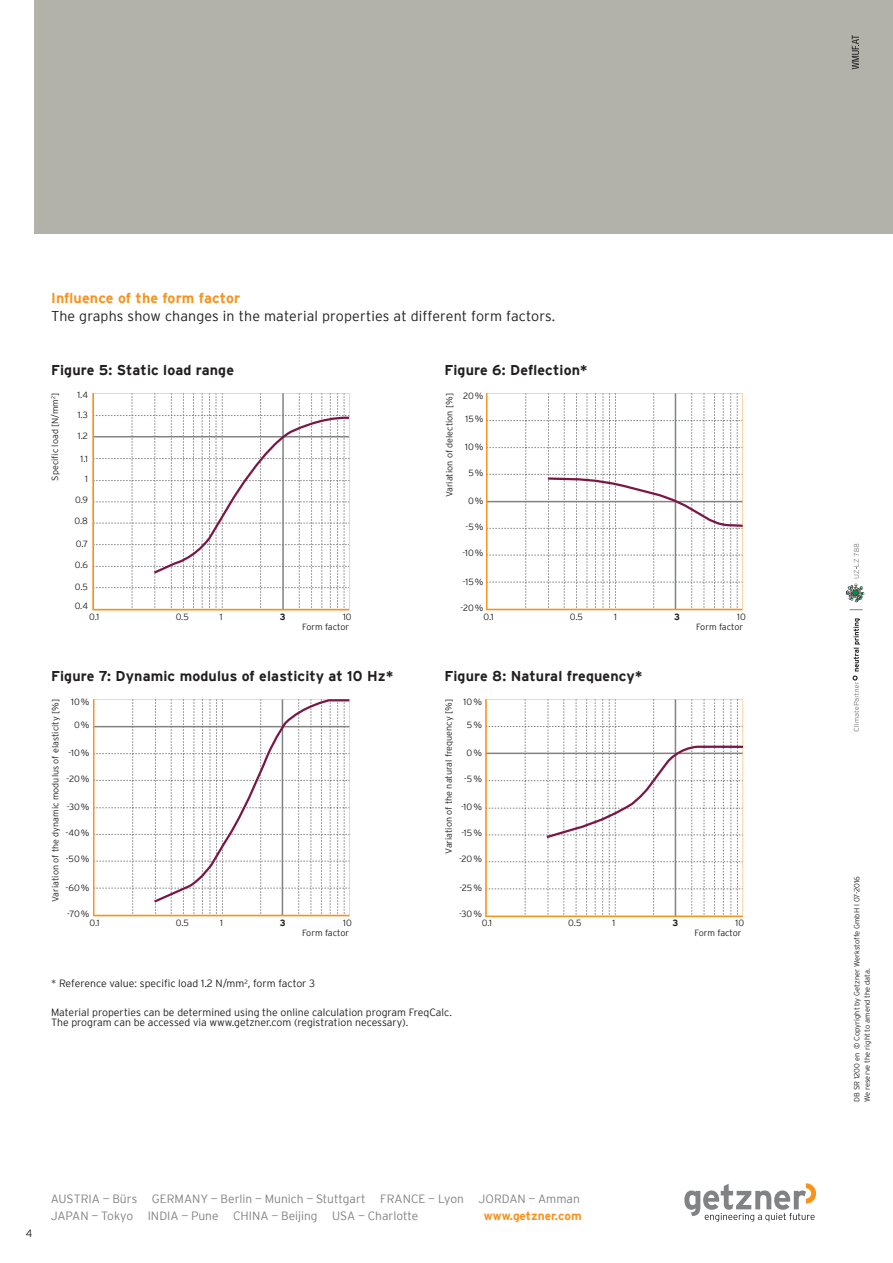
<style>
.page{position:relative;width:893px;height:1263px;background:#fff}
.page>*{position:absolute;margin:0;border:0;box-sizing:border-box;transform-origin:0 0}
.t1{font:700 14.25px "Interstate";letter-spacing:.01em;color:#221f1f}
.t2{font:300 14.25px "Interstate";letter-spacing:.01em;color:#221f1f}
.t3{font:700 14.25px "Interstate";letter-spacing:.01em;color:#f7931d}
.t4{font:300 12px/17.4px "Interstate";color:#808284}
.t5{font:700 12px "Interstate";color:#f7931d}
.t6{font:300 10.5px/10.5px "Interstate";color:#221f1f}
.t7{font:300 9px/19.5px "Interstate";color:#221f1f}
.t8{font:700 9px "Interstate";color:#221f1f}
.t9{font:300 7.5px/10.5px "Interstate";color:#221f1f}
</style>
<div class="page">
<div style="left:34px;top:0;width:859px;height:234px;background:#b2b2aa"></div>
<svg style="left:853px;top:618px;width:7px;height:113px"></svg>
<svg style="left:846px;top:584px;width:18px;height:18px"></svg>
<hr style="left:837px;top:1128px;width:37px;height:1px;background:#808284">
<svg style="left:850px;top:609px;width:13px;height:1px"></svg>
<svg style="left:854px;top:544px;width:5px;height:34px"></svg>
<svg style="left:684px;top:1183px;width:132px;height:39px"></svg>
<svg style="left:93px;top:393px;width:256px;height:217px"></svg>
<svg style="left:486px;top:393px;width:256px;height:217px"></svg>
<svg style="left:93px;top:699px;width:257px;height:217px"></svg>
<svg style="left:486px;top:699px;width:257px;height:217px"></svg>
<svg style="left:852px;top:35px;width:7px;height:34px"></svg>
<h1 class="t3" style="left:51px;top:290px;width:191px">Inluence of the form factor</h1>
<h1 class="t2" style="left:51px;top:310px;width:506px">The graphs show changes in the material properties at different form factors.</h1>
<h1 class="t1" style="left:51px;top:365px;width:185px">Figure 5: Static load range</h1>
<h1 class="t1" style="left:444px;top:362px;width:144px">Figure 6: Delection*</h1>
<p class="t7" style="left:45px;top:481px;width:89px;rotate:-90deg">Speciic load [N/mm<sup>2</sup>]</p>
<p class="t7" style="left:78px;top:386px;width:12px">1.4</p>
<p class="t7" style="left:78px;top:405px;width:12px">1.3</p>
<p class="t7" style="left:78px;top:426px;width:12px">1.2</p>
<p class="t7" style="left:81px;top:449px;width:9px">1.1</p>
<p class="t7" style="left:85px;top:470px;width:4px">1</p>
<p class="t7" style="left:75px;top:491px;width:14px">0.9</p>
<p class="t7" style="left:75px;top:512px;width:15px">0.8</p>
<p class="t7" style="left:76px;top:534px;width:14px">0.7</p>
<p class="t7" style="left:75px;top:555px;width:15px">0.6</p>
<p class="t7" style="left:75px;top:577px;width:15px">0.5<br>0.4</p>
<p class="t7" style="left:463px;top:387px;width:22px">20 %</p>
<p class="t7" style="left:466px;top:410px;width:20px">15 %</p>
<p class="t7" style="left:465px;top:437px;width:20px">10 %</p>
<p class="t7" style="left:468px;top:463px;width:17px">5 %</p>
<p class="t7" style="left:468px;top:492px;width:17px">0 %</p>
<p class="t7" style="left:465px;top:518px;width:20px">-5 %</p>
<p class="t7" style="left:463px;top:543px;width:23px">-10 %</p>
<p class="t7" style="left:463px;top:572px;width:22px">-15 %</p>
<p class="t7" style="left:461px;top:598px;width:24px">-20 %</p>
<p class="t7" style="left:439px;top:497px;width:106px;rotate:-90deg">Variation of delection [%]</p>
<p class="t7" style="left:89px;top:607px;width:12px">0.1</p>
<p class="t7" style="left:176px;top:607px;width:15px">0.5</p>
<p class="t7" style="left:220px;top:607px;width:4px">1</p>
<p class="t8" style="left:280px;top:613px;width:7px">3</p>
<p class="t7" style="left:343px;top:607px;width:10px">10</p>
<p class="t7" style="left:483px;top:607px;width:12px">0.1</p>
<p class="t7" style="left:570px;top:607px;width:15px">0.5</p>
<p class="t7" style="left:614px;top:607px;width:4px">1</p>
<p class="t8" style="left:674px;top:613px;width:7px">3</p>
<p class="t7" style="left:737px;top:607px;width:10px">10</p>
<p class="t7" style="left:302px;top:617px;width:49px">Form factor</p>
<p class="t7" style="left:696px;top:617px;width:49px">Form factor</p>
<h1 class="t1" style="left:51px;top:668px;width:344px">Figure 7: Dynamic modulus of elasticity at 10 Hz*</h1>
<h1 class="t1" style="left:444px;top:668px;width:199px">Figure 8: Natural frequency*</h1>
<p class="t7" style="left:71px;top:693px;width:20px">10 %</p>
<p class="t7" style="left:74px;top:716px;width:17px">0 %</p>
<p class="t7" style="left:69px;top:743px;width:23px">-10 %</p>
<p class="t7" style="left:67px;top:769px;width:24px">-20 %</p>
<p class="t7" style="left:67px;top:798px;width:24px">-30 %</p>
<p class="t7" style="left:66px;top:824px;width:26px">-40 %</p>
<p class="t7" style="left:66px;top:849px;width:25px">-50 %</p>
<p class="t7" style="left:66px;top:878px;width:25px">-60 %</p>
<p class="t7" style="left:67px;top:904px;width:24px">-70 %</p>
<p class="t7" style="left:464px;top:693px;width:20px">10 %</p>
<p class="t7" style="left:467px;top:716px;width:17px">5 %</p>
<p class="t7" style="left:466px;top:743px;width:17px">0 %</p>
<p class="t7" style="left:464px;top:769px;width:20px">-5 %</p>
<p class="t7" style="left:461px;top:798px;width:23px">-10 %</p>
<p class="t7" style="left:461px;top:824px;width:22px">-15 %</p>
<p class="t7" style="left:459px;top:849px;width:24px">-20 %</p>
<p class="t7" style="left:459px;top:878px;width:24px">-25 %</p>
<p class="t7" style="left:459px;top:904px;width:24px">-30 %</p>
<p class="t7" style="left:46px;top:902px;width:204px;rotate:-90deg">Variation of the dynamic modulus of elasticity [%]</p>
<p class="t7" style="left:439px;top:854px;width:156px;rotate:-90deg">Variation of the natural frequency [%]</p>
<p class="t7" style="left:89px;top:913px;width:12px">0.1</p>
<p class="t7" style="left:176px;top:913px;width:15px">0.5</p>
<p class="t7" style="left:220px;top:913px;width:4px">1</p>
<p class="t8" style="left:280px;top:919px;width:7px">3</p>
<p class="t7" style="left:343px;top:913px;width:10px">10</p>
<p class="t7" style="left:482px;top:913px;width:12px">0.1</p>
<p class="t7" style="left:568px;top:913px;width:15px">0.5</p>
<p class="t7" style="left:612px;top:913px;width:4px">1</p>
<p class="t8" style="left:672px;top:919px;width:7px">3</p>
<p class="t7" style="left:736px;top:913px;width:10px">10</p>
<p class="t7" style="left:302px;top:923px;width:49px">Form factor</p>
<p class="t7" style="left:694px;top:923px;width:49px">Form factor</p>
<p class="t6" style="left:51px;top:978px;width:266px">* Reference value: speciic load 1.2 N/mm<sup>2</sup>, form factor 3</p>
<p class="t6" style="left:51px;top:1007px;width:402px">Material properties can be determined using the online calculation program FreqCalc.<br>The program can be accessed via www.getzner.com (registration necessary).</p>
<p class="t6" style="left:26px;top:1229px;width:8px">4</p>
<h2 class="t4" style="left:51px;top:1190px;width:531px">AUSTRIA — Bürs GERMANY — Berlin — Munich — Stuttgart FRANCE — Lyon JORDAN — Amman<br>JAPAN — Tokyo INDIA — Pune CHINA — Beijing USA — Charlotte</h2>
<h2 class="t5" style="left:484px;top:1212px;width:99px">www.getzner.com</h2>
<p class="t9" style="left:852px;top:1102px;width:227px;rotate:-90deg">DB SR 1200 en © Copyright by Getzner Werkstoffe GmbH l 07-2016<br>We reserve the right to amend the data.</p>
</div>
